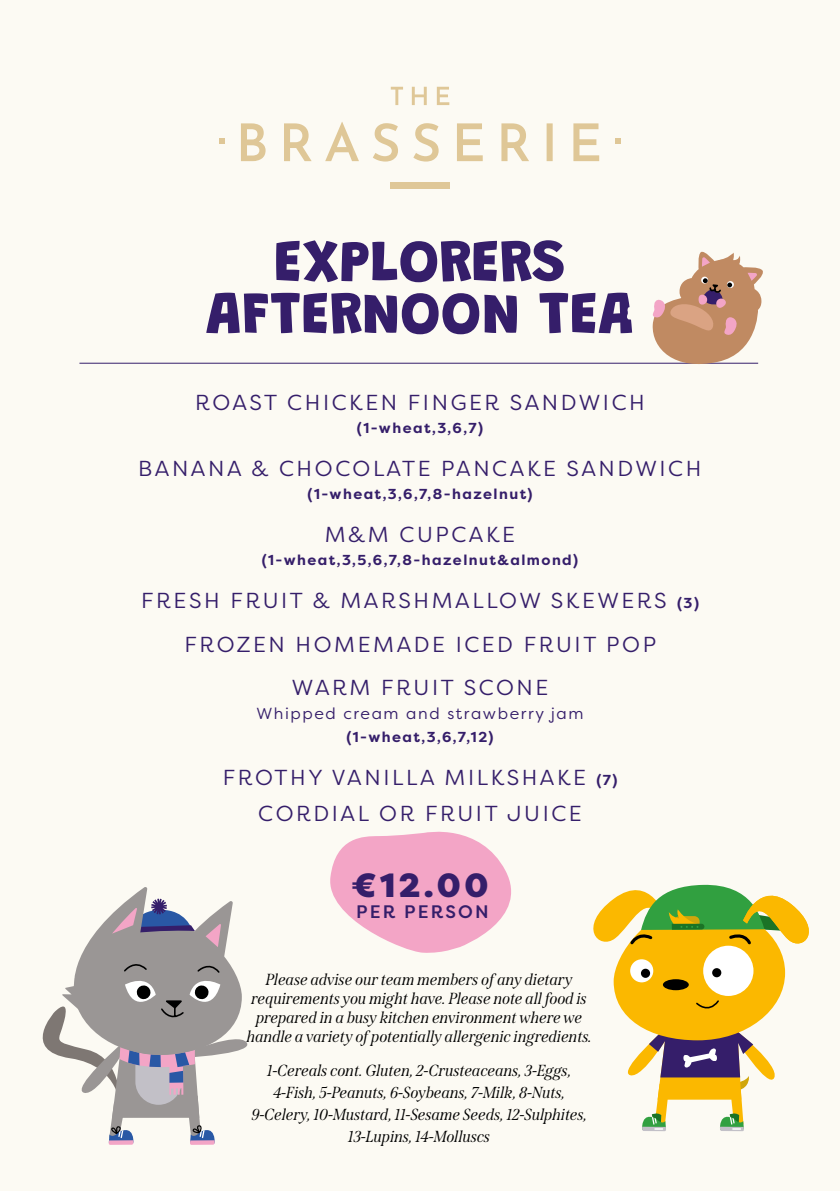
<style>
.page{position:relative;width:840px;height:1191px;background:#fff}
.page>*{position:absolute;margin:0;border:0;box-sizing:border-box;transform-origin:0 0}
.t1{font:800 60px/52px "Grandstander";color:#351e6a;text-align:center}
.t2{font:900 33.6px "Filson Pro";color:#351e6a}
.t3{font:21.6px/43px "Filson Pro";letter-spacing:.12em;color:#351e6a;text-align:center}
.t4{font:500 18px "Filson Pro";letter-spacing:.12em;color:#351e6a}
.t5{font:italic 16px/22px "Span";color:#000;text-align:center}
.t6{font:16px "Filson Pro";letter-spacing:.1em;color:#351e6a}
.t7{font:700 14.4px "Filson Pro";letter-spacing:.1em;color:#351e6a}
.s1{font-weight:700;font-size:14.4px}
</style>
<div class="page">
<div style="left:0;top:0;width:839px;height:1191px;background:#fcfaf3"></div>
<hr style="left:79px;top:363px;width:678px;height:1px;background:#351e6a">
<svg style="left:649px;top:251px;width:114px;height:113px"></svg>
<svg style="left:42px;top:887px;width:206px;height:258px"></svg>
<svg style="left:330px;top:831px;width:181px;height:122px"></svg>
<svg style="left:593px;top:884px;width:216px;height:248px"></svg>
<svg style="left:241px;top:122px;width:358px;height:40px"></svg>
<svg style="left:390px;top:87px;width:59px;height:18px"></svg>
<div style="left:390px;top:183px;width:59px;height:6px;background:#dfc797"></div>
<svg style="left:615px;top:138px;width:5px;height:6px"></svg>
<svg style="left:219px;top:138px;width:6px;height:6px"></svg>
<h1 class="t1" style="left:206px;top:230px;width:429px">EXPLORERS<br>AFTERNOON TEA</h1>
<h3 class="t3" style="left:195px;top:381px;width:451px">ROAST CHICKEN FINGER SANDWICH</h3>
<p class="t7" style="left:357px;top:419px;width:127px">(1-wheat,3,6,7)</p>
<h3 class="t3" style="left:138px;top:447px;width:564px">BANANA &amp; CHOCOLATE PANCAKE SANDWICH</h3>
<p class="t7" style="left:307px;top:485px;width:226px">(1-wheat,3,6,7,8-hazelnut)</p>
<h3 class="t3" style="left:325px;top:513px;width:191px">M&amp;M CUPCAKE</h3>
<p class="t7" style="left:261px;top:551px;width:318px">(1-wheat,3,5,6,7,8-hazelnut&amp;almond)</p>
<h3 class="t3" style="left:141px;top:579px;width:559px">FRESH FRUIT &amp; MARSHMALLOW SKEWERS <span class="s1">(3)<br></span>FROZEN HOMEMADE ICED FRUIT POP<br>WARM FRUIT SCONE</h3>
<p class="t6" style="left:256px;top:703px;width:328px">Whipped cream and strawberry jam</p>
<p class="t7" style="left:346px;top:728px;width:148px">(1-wheat,3,6,7,12)</p>
<h3 class="t3" style="left:222px;top:759px;width:396px;line-height:36.2px">FROTHY VANILLA MILKSHAKE <span class="s1">(7)<br></span>CORDIAL OR FRUIT JUICE</h3>
<h2 class="t2" style="left:351px;top:864px;width:138px">€12.00</h2>
<p class="t4" style="left:356px;top:899px;width:134px">PER PERSON</p>
<p class="t5" style="left:247px;top:969px;width:346px;line-height:19.2px">Please advise our team members of any dietary requirements you might have. Please note all food is prepared in a busy kitchen environment where we handle a variety of potentially allergenic ingredients.</p>
<p class="t5" style="left:252px;top:1059px;width:337px">1-Cereals cont. Gluten, 2-Crusteaceans, 3-Eggs, 4-Fish, 5-Peanuts, 6-Soybeans, 7-Milk, 8-Nuts, 9-Celery, 10-Mustard, 11-Sesame Seeds, 12-Sulphites, 13-Lupins, 14-Molluscs</p>
</div>
